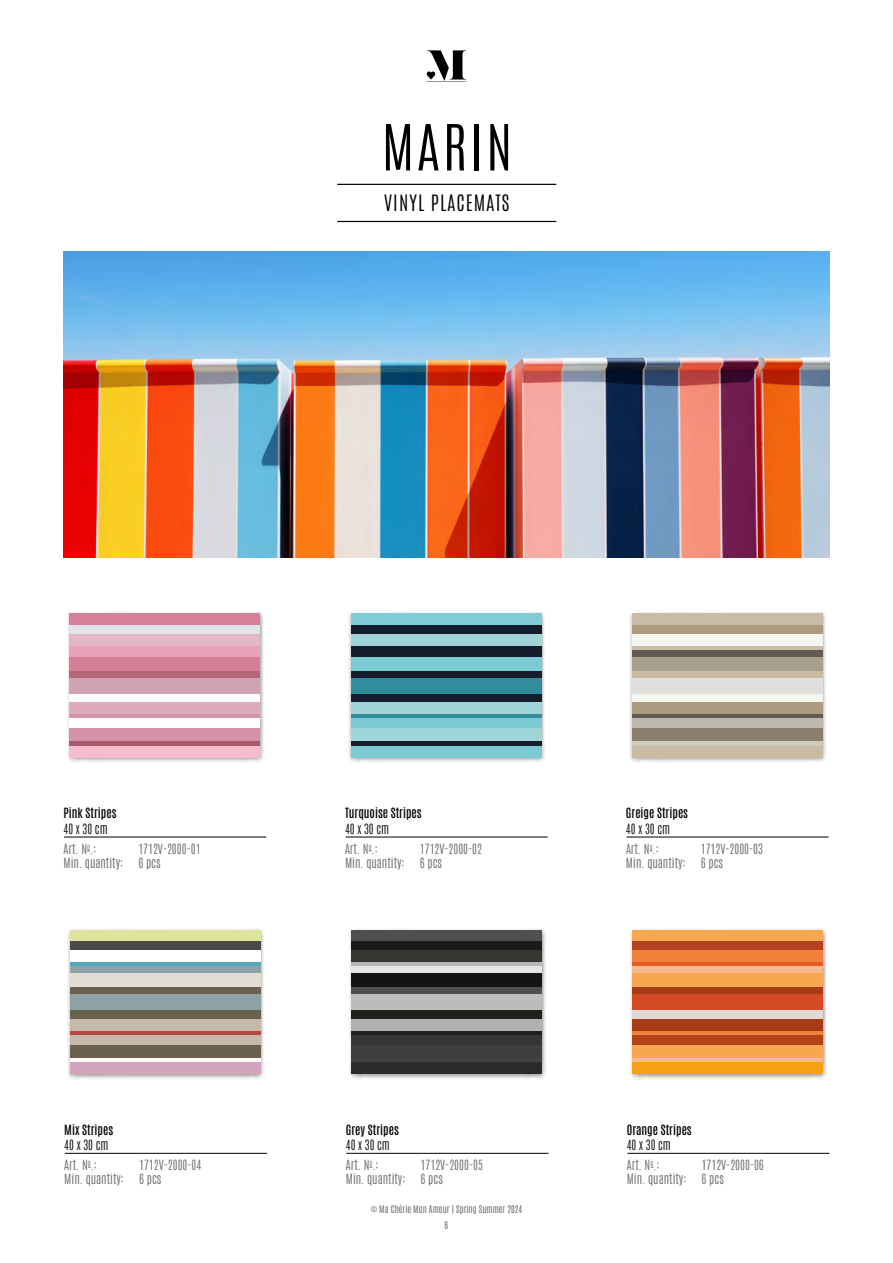
<style>
.page{position:relative;width:893px;height:1263px;background:#fff}
.page>*{position:absolute;margin:0;border:0;box-sizing:border-box;transform-origin:0 0}
.t1{font:200 54px "Antonio";letter-spacing:.06em;color:#000}
.t2{font:200 19.2px "Antonio";letter-spacing:.06em;color:#000}
.t3{font:200 12px/14.2px "Antonio";color:#706f6f}
.t4{font:500 12px "Antonio";color:#000}
.t5{font:100 12px "Antonio";color:#000}
.t6{font:300 9px "Antonio";color:#706f6f}
</style>
<div class="page">
<svg style="left:427px;top:50px;width:39px;height:31px"></svg>
<hr style="left:337px;top:184px;width:219px;height:1px;background:#000">
<hr style="left:337px;top:221px;width:219px;height:1px;background:#000">
<div style="left:67px;top:928px;width:198px;height:151px;background:#000;opacity:.4"></div>
<div style="left:70px;top:973px;width:190px;height:14px;background:#e2ddd3"></div>
<div style="left:70px;top:1044px;width:190px;height:14px;background:#67614e"></div>
<div style="left:70px;top:1030px;width:190px;height:5px;background:#b84643"></div>
<hr style="left:70px;top:1058px;width:190px;height:4px;background:#fff">
<hr style="left:70px;top:962px;width:190px;height:4px;background:#55a7ba">
<div style="left:70px;top:930px;width:190px;height:11px;background:#e0e49a"></div>
<div style="left:70px;top:987px;width:190px;height:7px;background:#67614e"></div>
<div style="left:70px;top:966px;width:190px;height:7px;background:#8fa2a7"></div>
<div style="left:70px;top:941px;width:190px;height:9px;background:#4c494a"></div>
<div style="left:70px;top:1035px;width:190px;height:9px;background:#c7b9aa"></div>
<div style="left:70px;top:1010px;width:190px;height:9px;background:#67614e"></div>
<div style="left:70px;top:950px;width:190px;height:12px;background:#fff"></div>
<div style="left:70px;top:1019px;width:190px;height:11px;background:#c7b9aa"></div>
<div style="left:70px;top:1062px;width:190px;height:12px;background:#d4a4bc"></div>
<div style="left:70px;top:994px;width:190px;height:16px;background:#8fa2a7"></div>
<hr style="left:65px;top:1153px;width:202px;height:1px;background:#000">
<div style="left:349px;top:928px;width:198px;height:151px;background:#000;opacity:.4"></div>
<div style="left:352px;top:973px;width:190px;height:14px;background:#141414"></div>
<div style="left:352px;top:1044px;width:190px;height:14px;background:#3f3e3f"></div>
<div style="left:352px;top:1030px;width:190px;height:5px;background:#202020"></div>
<hr style="left:352px;top:1058px;width:190px;height:4px;background:#444">
<hr style="left:352px;top:962px;width:190px;height:4px;background:#b8b7b7">
<div style="left:352px;top:930px;width:190px;height:11px;background:#4f4f4f"></div>
<div style="left:352px;top:987px;width:190px;height:7px;background:#4f4f4f"></div>
<div style="left:352px;top:966px;width:190px;height:7px;background:#e4e5e4"></div>
<div style="left:352px;top:941px;width:190px;height:9px;background:#1b1b1b"></div>
<div style="left:352px;top:1035px;width:190px;height:9px;background:#343534"></div>
<div style="left:352px;top:1010px;width:190px;height:9px;background:#21201d"></div>
<div style="left:352px;top:950px;width:190px;height:12px;background:#353832"></div>
<div style="left:352px;top:1019px;width:190px;height:11px;background:#b2b1b2"></div>
<div style="left:352px;top:1062px;width:190px;height:12px;background:#2a2a2a"></div>
<div style="left:352px;top:994px;width:190px;height:16px;background:#bcbcbb"></div>
<hr style="left:346px;top:1153px;width:202px;height:1px;background:#000">
<div style="left:630px;top:928px;width:198px;height:151px;background:#000;opacity:.4"></div>
<div style="left:633px;top:973px;width:190px;height:14px;background:#f6a850"></div>
<div style="left:633px;top:1044px;width:190px;height:14px;background:#f6a850"></div>
<div style="left:633px;top:1030px;width:190px;height:5px;background:#f0803a"></div>
<hr style="left:633px;top:1058px;width:190px;height:4px;background:#f8b88f">
<hr style="left:633px;top:962px;width:190px;height:4px;background:#e75b23">
<div style="left:633px;top:930px;width:190px;height:11px;background:#f6a850"></div>
<div style="left:633px;top:987px;width:190px;height:7px;background:#a63b17"></div>
<div style="left:633px;top:966px;width:190px;height:7px;background:#f8b88f"></div>
<div style="left:633px;top:941px;width:190px;height:9px;background:#b44120"></div>
<div style="left:633px;top:1035px;width:190px;height:9px;background:#b34418"></div>
<div style="left:633px;top:1010px;width:190px;height:9px;background:#e0dad6"></div>
<div style="left:633px;top:950px;width:190px;height:12px;background:#f0803a"></div>
<div style="left:633px;top:1019px;width:190px;height:11px;background:#a63b17"></div>
<div style="left:633px;top:1062px;width:190px;height:12px;background:#f6a013"></div>
<div style="left:633px;top:994px;width:190px;height:16px;background:#d24b26"></div>
<hr style="left:627px;top:1153px;width:202px;height:1px;background:#000">
<div style="left:66px;top:611px;width:198px;height:152px;background:#000;opacity:.4"></div>
<div style="left:70px;top:657px;width:190px;height:14px;background:#d67f99"></div>
<div style="left:70px;top:728px;width:190px;height:13px;background:#d493a9"></div>
<div style="left:70px;top:714px;width:190px;height:5px;background:#d493a9"></div>
<div style="left:70px;top:741px;width:190px;height:5px;background:#a85b6d"></div>
<div style="left:70px;top:614px;width:190px;height:11px;background:#d67f99"></div>
<div style="left:70px;top:671px;width:190px;height:6px;background:#b66676"></div>
<div style="left:70px;top:646px;width:190px;height:11px;background:#eaa1b9"></div>
<div style="left:70px;top:625px;width:190px;height:9px;background:#e0e4e8"></div>
<div style="left:70px;top:719px;width:190px;height:9px;background:#fefefe"></div>
<div style="left:70px;top:693px;width:190px;height:10px;background:#fefefe"></div>
<div style="left:70px;top:634px;width:190px;height:12px;background:#e4b7c7"></div>
<div style="left:70px;top:703px;width:190px;height:11px;background:#ddabb9"></div>
<div style="left:70px;top:746px;width:190px;height:11px;background:#f6bbcd"></div>
<div style="left:70px;top:677px;width:190px;height:16px;background:#cfa3b3"></div>
<hr style="left:64px;top:837px;width:202px;height:1px;background:#000">
<div style="left:348px;top:611px;width:198px;height:152px;background:#000;opacity:.4"></div>
<div style="left:351px;top:657px;width:190px;height:14px;background:#7ac9d3"></div>
<div style="left:351px;top:728px;width:190px;height:13px;background:#9ed5d7"></div>
<div style="left:351px;top:714px;width:190px;height:5px;background:#328c9c"></div>
<div style="left:351px;top:741px;width:190px;height:5px;background:#161e2d"></div>
<div style="left:351px;top:614px;width:190px;height:11px;background:#7fcbd6"></div>
<div style="left:351px;top:671px;width:190px;height:6px;background:#161e2d"></div>
<div style="left:351px;top:646px;width:190px;height:11px;background:#161e2d"></div>
<div style="left:351px;top:625px;width:190px;height:9px;background:#161e2d"></div>
<div style="left:351px;top:719px;width:190px;height:9px;background:#7ac9d3"></div>
<div style="left:351px;top:693px;width:190px;height:10px;background:#161e2d"></div>
<div style="left:351px;top:634px;width:190px;height:12px;background:#9ed5d7"></div>
<div style="left:351px;top:703px;width:190px;height:11px;background:#9fd5d8"></div>
<div style="left:351px;top:746px;width:190px;height:11px;background:#7ac9d3"></div>
<div style="left:351px;top:677px;width:190px;height:16px;background:#328c9c"></div>
<hr style="left:346px;top:837px;width:202px;height:1px;background:#000">
<div style="left:629px;top:611px;width:198px;height:152px;background:#000;opacity:.4"></div>
<div style="left:632px;top:657px;width:190px;height:14px;background:#a89f8f"></div>
<div style="left:632px;top:728px;width:190px;height:13px;background:#8b7e6e"></div>
<div style="left:632px;top:714px;width:190px;height:5px;background:#635b53"></div>
<div style="left:632px;top:741px;width:190px;height:5px;background:#d0cabc"></div>
<hr style="left:632px;top:646px;width:190px;height:4px;background:#c9bba5">
<div style="left:632px;top:614px;width:190px;height:11px;background:#c9bba5"></div>
<div style="left:632px;top:671px;width:190px;height:6px;background:#c9bba5"></div>
<div style="left:632px;top:650px;width:190px;height:7px;background:#635b53"></div>
<div style="left:632px;top:625px;width:190px;height:9px;background:#ac9b7f"></div>
<div style="left:632px;top:719px;width:190px;height:9px;background:#bdb8ae"></div>
<div style="left:632px;top:693px;width:190px;height:10px;background:#f4f6ed"></div>
<div style="left:632px;top:634px;width:190px;height:12px;background:#f4f6ed"></div>
<div style="left:632px;top:703px;width:190px;height:11px;background:#ac9b7f"></div>
<div style="left:632px;top:746px;width:190px;height:11px;background:#c9bba5"></div>
<div style="left:632px;top:677px;width:190px;height:16px;background:#dfdfdd"></div>
<hr style="left:626px;top:837px;width:203px;height:1px;background:#000">
<img style="left:64px;top:251px;width:765px;height:306px">
<h1 class="t1" style="left:382px;top:109px;width:132px">MARIN</h1>
<h2 class="t2" style="left:384px;top:189px;width:127px">VINYL PLACEMATS</h2>
<p class="t4" style="left:64px;top:804px;width:54px">Pink Stripes</p>
<p class="t5" style="left:64px;top:820px;width:46px">40 X 30 CM</p>
<p class="t3" style="left:64px;top:842px;width:61px">Art. N<sup>O</sup>.:<br>Min. quantity:</p>
<p class="t4" style="left:345px;top:804px;width:78px">Turquoise Stripes</p>
<p class="t5" style="left:345px;top:820px;width:46px">40 X 30 CM</p>
<p class="t3" style="left:420px;top:842px;width:64px">1712V-2000-02<br>6 pcs</p>
<p class="t3" style="left:626px;top:842px;width:61px">Art. N<sup>O</sup>.:<br>Min. quantity:</p>
<p class="t4" style="left:626px;top:804px;width:64px">Greige Stripes</p>
<p class="t5" style="left:626px;top:820px;width:46px">40 X 30 CM</p>
<p class="t3" style="left:138px;top:842px;width:64px">1712V-2000-01<br>6 pcs</p>
<p class="t3" style="left:345px;top:842px;width:61px">Art. N<sup>O</sup>.:<br>Min. quantity:</p>
<p class="t3" style="left:701px;top:842px;width:64px">1712V-2000-03<br>6 pcs</p>
<p class="t4" style="left:64px;top:1121px;width:50px">Mix Stripes</p>
<p class="t5" style="left:64px;top:1136px;width:46px">40 X 30 CM</p>
<p class="t3" style="left:64px;top:1158px;width:61px">Art. N<sup>O</sup>.:<br>Min. quantity:</p>
<p class="t4" style="left:346px;top:1121px;width:54px">Grey Stripes</p>
<p class="t5" style="left:346px;top:1136px;width:46px">40 X 30 CM</p>
<p class="t3" style="left:139px;top:1158px;width:64px">1712V-2000-04<br>6 pcs</p>
<p class="t3" style="left:346px;top:1158px;width:61px">Art. N<sup>O</sup>.:<br>Min. quantity:</p>
<p class="t4" style="left:627px;top:1121px;width:66px">Orange Stripes</p>
<p class="t5" style="left:627px;top:1136px;width:46px">40 X 30 CM</p>
<p class="t3" style="left:421px;top:1158px;width:64px">1712V-2000-05<br>6 pcs</p>
<p class="t3" style="left:627px;top:1158px;width:61px">Art. N<sup>O</sup>.:<br>Min. quantity:</p>
<p class="t6" style="left:371px;top:1203px;width:153px">© Ma Chérie Mon Amour | Spring Summer 2024</p>
<p class="t6" style="left:445px;top:1218px;width:5px">6</p>
<p class="t3" style="left:702px;top:1158px;width:64px">1712V-2000-06<br>6 pcs</p>
</div>
